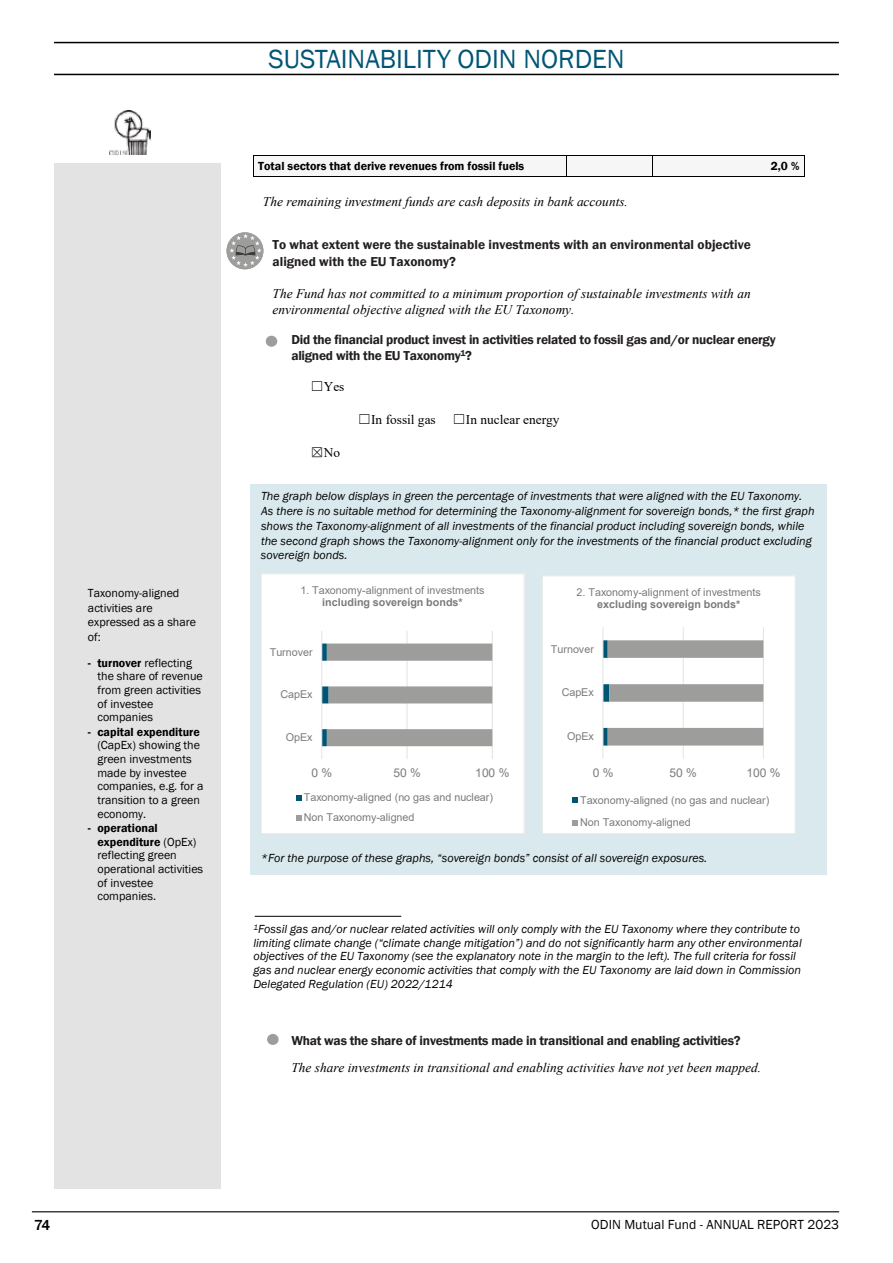
<style>
.page{position:relative;width:893px;height:1263px;background:#fff}
.page>*{position:absolute;margin:0;border:0;box-sizing:border-box;transform-origin:0 0}
.t1{font:27px "Franklin Gothic";color:#005575}
.t2{font:500 15px "Franklin Gothic";color:#000}
.t3{font:13.5px "Franklin Gothic";letter-spacing:.005em;color:#000}
.t4{font:600 13.35px/16.4px "Franklin Gothic";letter-spacing:-.01em;color:#231f20}
.t5{font:italic 13.35px/15.5px "Times New Roman";color:#000}
.t6{font:13.35px "Times New Roman";color:#000}
.t7{font:italic 12px/13.6px "Franklin Gothic";color:#000}
.t8{font:12px/13.6px "Franklin Gothic";color:#000}
.t9{font:600 12px "Franklin Gothic";color:#000}
.t10{font:12px "Arial";letter-spacing:.005em;color:#7b7b7b}
.t11{font:10.8px/20px "Arial";letter-spacing:-.005em;color:#7b7b7b}
.t12{font:700 10.8px "Arial";color:#7b7b7b}
.s1{font-family:"MS Gothic"}
.s2{font-weight:600}
</style>
<div class="page">
<hr style="left:32px;top:1211px;width:807px;height:1px;background:#000">
<hr style="left:54px;top:74px;width:785px;height:1px;background:#000">
<hr style="left:54px;top:42px;width:785px;height:1px;background:#000">
<img style="left:110px;top:111px;width:41px;height:44px">
<div style="left:54px;top:163px;width:167px;height:1025px;background:#e3e3e3"></div>
<svg style="left:227px;top:232px;width:36px;height:37px"></svg>
<div style="left:254px;top:156px;width:312px;height:20px;background:#f6f6f6"></div>
<div style="left:567px;top:156px;width:85px;height:20px;background:#f6f6f6"></div>
<div style="left:652px;top:156px;width:152px;height:20px;background:#f6f6f6"></div>
<hr style="left:254px;top:155px;width:312px;height:1px;background:#000">
<hr style="left:567px;top:155px;width:85px;height:1px;background:#000">
<hr style="left:652px;top:155px;width:152px;height:1px;background:#000">
<svg style="left:253px;top:155px;width:1px;height:22px"></svg>
<hr style="left:254px;top:176px;width:312px;height:1px;background:#000">
<svg style="left:566px;top:155px;width:1px;height:22px"></svg>
<hr style="left:567px;top:176px;width:85px;height:1px;background:#000">
<svg style="left:652px;top:156px;width:1px;height:20px"></svg>
<hr style="left:652px;top:176px;width:152px;height:1px;background:#000">
<svg style="left:804px;top:155px;width:1px;height:22px"></svg>
<div style="left:266px;top:336px;width:11px;height:11px;background:#9d9d9c;border-radius:50%"></div>
<div style="left:251px;top:484px;width:576px;height:390px;background:#dae9ed"></div>
<div style="left:261px;top:574px;width:263px;height:260px;background:#fff"></div>
<hr style="left:406px;top:631px;width:2px;height:128px;background:#e3e3e3">
<hr style="left:492px;top:631px;width:1px;height:128px;background:#e3e3e3">
<svg style="left:322px;top:643px;width:170px;height:103px"></svg>
<hr style="left:321px;top:631px;width:1px;height:128px;background:#e3e3e3">
<svg style="left:296px;top:795px;width:6px;height:6px"></svg>
<svg style="left:296px;top:815px;width:6px;height:5px"></svg>
<div style="left:261px;top:573px;width:264px;height:261px;border:1px solid #e3e3e3"></div>
<div style="left:542px;top:576px;width:253px;height:258px;background:#fff"></div>
<hr style="left:683px;top:627px;width:1px;height:132px;background:#e3e3e3">
<hr style="left:763px;top:627px;width:1px;height:132px;background:#e3e3e3">
<svg style="left:603px;top:640px;width:160px;height:105px"></svg>
<hr style="left:602px;top:627px;width:1px;height:132px;background:#e3e3e3">
<svg style="left:572px;top:798px;width:6px;height:5px"></svg>
<svg style="left:572px;top:820px;width:6px;height:5px"></svg>
<div style="left:542px;top:575px;width:254px;height:259px;border:1px solid #e3e3e3"></div>
<hr style="left:255px;top:916px;width:146px;height:1px;background:#000">
<div style="left:267px;top:1034px;width:12px;height:11px;background:#9d9d9c;border-radius:50%"></div>
<h1 class="t1" style="left:268px;top:42px;width:358px">SUSTAINABILITY ODIN NORDEN</h1>
<p class="t9" style="left:258px;top:159px;width:267px">Total sectors that derive revenues from fossil fuels</p>
<p class="t9" style="left:771px;top:159px;width:30px">2,0 %</p>
<p class="t5" style="left:263px;top:193px;width:366px">The remaining investment funds are cash deposits in bank accounts.</p>
<p class="t4" style="left:273px;top:237px;width:480px">To what extent were the sustainable investments with an environmental objective aligned with the EU Taxonomy?</p>
<p class="t5" style="left:273px;top:286px;width:480px">The Fund has not committed to a minimum proportion of sustainable investments with an environmental objective aligned with the EU Taxonomy.</p>
<p class="t4" style="left:291px;top:333px;width:486px;line-height:15.1px">Did the financial product invest in activities related to fossil gas and/or nuclear energy aligned with the EU Taxonomy<sup>1</sup>?</p>
<p class="t6" style="left:310px;top:378px;width:36px"><span class="s1">☐</span>Yes</p>
<p class="t6" style="left:358px;top:410px;width:80px"><span class="s1">☐</span>In fossil gas</p>
<p class="t6" style="left:453px;top:410px;width:108px"><span class="s1">☐</span>In nuclear energy</p>
<p class="t6" style="left:310px;top:443px;width:31px"><span class="s1">☒</span>No</p>
<p class="t8" style="left:88px;top:586px;width:110px;line-height:14.9px">Taxonomy-aligned activities are expressed as a share of:</p>
<p class="t8" style="left:97px;top:656px;width:107px;text-indent:-9px"><span class="s2">- turnover</span> reflecting the share of revenue from green activities of investee companies</p>
<p class="t9" style="left:88px;top:724px;width:113px">- capital expenditure</p>
<p class="t8" style="left:97px;top:739px;width:108px">(CapEx) showing the green investments made by investee companies, e.g. for a transition to a green economy.</p>
<p class="t8" style="left:97px;top:821px;width:107px;text-indent:-9px"><span class="s2">- operational expenditure</span> (OpEx) reflecting green operational activities of investee companies.</p>
<p class="t7" style="left:261px;top:489px;width:555px;line-height:14.7px">The graph below displays in green the percentage of investments that were aligned with the EU Taxonomy.<br>As there is no suitable method for determining the Taxonomy-alignment for sovereign bonds,* the first graph shows the Taxonomy-alignment of all investments of the financial product including sovereign bonds, while the second graph shows the Taxonomy-alignment only for the investments of the financial product excluding sovereign bonds.</p>
<p class="t11" style="left:300px;top:580px;width:186px">1. Taxonomy-alignment of investments</p>
<p class="t12" style="left:322px;top:595px;width:142px">including sovereign bonds*</p>
<p class="t11" style="left:577px;top:582px;width:186px">2. Taxonomy-alignment of investments</p>
<p class="t12" style="left:597px;top:597px;width:144px">excluding sovereign bonds*</p>
<p class="t11" style="left:270px;top:642px;width:44px">Turnover</p>
<p class="t11" style="left:551px;top:639px;width:44px">Turnover</p>
<p class="t11" style="left:280px;top:684px;width:34px">CapEx</p>
<p class="t11" style="left:562px;top:682px;width:34px">CapEx</p>
<p class="t11" style="left:286px;top:727px;width:28px">OpEx</p>
<p class="t11" style="left:567px;top:726px;width:28px">OpEx</p>
<p class="t10" style="left:311px;top:765px;width:22px">0 %</p>
<p class="t10" style="left:393px;top:765px;width:29px">50 %</p>
<p class="t10" style="left:475px;top:765px;width:36px">100 %</p>
<p class="t10" style="left:593px;top:764px;width:22px">0 %</p>
<p class="t10" style="left:670px;top:764px;width:29px">50 %</p>
<p class="t10" style="left:746px;top:764px;width:36px">100 %</p>
<p class="t11" style="left:304px;top:788px;width:191px">Taxonomy-aligned (no gas and nuclear)<br>Non Taxonomy-aligned</p>
<p class="t11" style="left:580px;top:789px;width:191px;line-height:22.4px">Taxonomy-aligned (no gas and nuclear)<br>Non Taxonomy-aligned</p>
<p class="t7" style="left:261px;top:851px;width:448px">*For the purpose of these graphs, “sovereign bonds” consist of all sovereign exposures.</p>
<p class="t7" style="left:253px;top:922px;width:550px"><sup>1</sup>Fossil gas and/or nuclear related activities will only comply with the EU Taxonomy where they contribute to limiting climate change (“climate change mitigation”) and do not significantly harm any other environmental objectives of the EU Taxonomy (see the explanatory note in the margin to the left). The full criteria for fossil gas and nuclear energy economic activities that comply with the EU Taxonomy are laid down in Commission Delegated Regulation (EU) 2022/1214</p>
<p class="t4" style="left:291px;top:1033px;width:451px">What was the share of investments made in transitional and enabling activities?</p>
<p class="t5" style="left:291px;top:1060px;width:471px">The share investments in transitional and enabling activities have not yet been mapped.</p>
<p class="t2" style="left:34px;top:1216px;width:18px">74</p>
<p class="t3" style="left:591px;top:1216px;width:249px">ODIN Mutual Fund - ANNUAL REPORT 2023</p>
</div>
